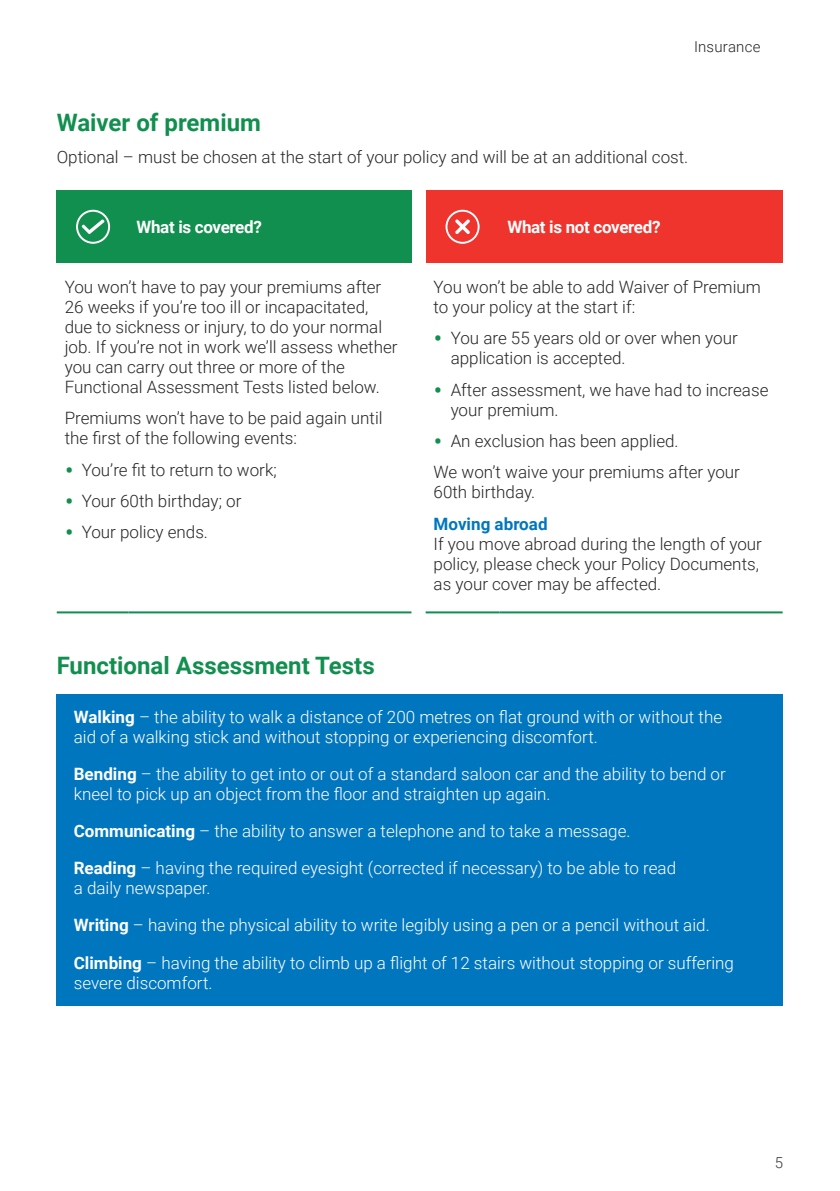
<style>
.page{position:relative;width:840px;height:1191px;background:#fff}
.page>*{position:absolute;margin:0;border:0;box-sizing:border-box;transform-origin:0 0}
.t1{font:700 24px "Roboto";color:#118f4e}
.t2{font:300 17px/20px "Roboto";color:#262626}
.t3{font:300 17px/37px "Roboto";color:#fff}
.t4{font:700 17px "Roboto";letter-spacing:-.02em;color:#fff}
.t5{font:700 17px "Roboto";color:#0076bf}
.t6{font:300 15px "Roboto";letter-spacing:.01em;color:#262626}
.t7{font:300 15px "Roboto";color:#333}
.s1{font-size:28px;color:#118f4e}
.s2{font-weight:700}
</style>
<div class="page">
<div style="left:57px;top:693px;width:725px;height:312px;background:#0076bf"></div>
<hr style="left:425px;top:611px;width:74px;height:2px;background:#118f4e">
<hr style="left:499px;top:611px;width:283px;height:2px;background:#118f4e">
<hr style="left:57px;top:611px;width:71px;height:2px;background:#118f4e">
<hr style="left:128px;top:611px;width:283px;height:2px;background:#118f4e">
<div style="left:57px;top:190px;width:355px;height:73px;background:#118f4e"></div>
<svg style="left:82px;top:219px;width:22px;height:15px"></svg>
<div style="left:76px;top:210px;width:34px;height:34px;border:2px solid #fff;border-radius:50%"></div>
<div style="left:426px;top:190px;width:356px;height:73px;background:#ee342d"></div>
<svg style="left:455px;top:219px;width:14px;height:15px"></svg>
<div style="left:445px;top:210px;width:34px;height:34px;border:2px solid #fff;border-radius:50%"></div>
<p class="t6" style="left:693px;top:36px;width:68px">Insurance</p>
<h4 class="t1" style="left:57px;top:106px;width:206px">Waiver of premium</h4>
<p class="t2" style="left:57px;top:146px;width:632px">Optional – must be chosen at the start of your policy and will be at an additional cost.</p>
<p class="t4" style="left:136px;top:215px;width:127px">What is covered?</p>
<p class="t4" style="left:507px;top:215px;width:154px">What is not covered?</p>
<p class="t2" style="left:65px;top:276px;width:334px">You won’t have to pay your premiums after 26 weeks if you’re too ill or incapacitated, due to sickness or injury, to do your normal job. If you’re not in work we’ll assess whether you can carry out three or more of the Functional Assessment Tests listed below.</p>
<p class="t2" style="left:65px;top:407px;width:319px">Premiums won’t have to be paid again until the first of the following events:</p>
<p class="t2" style="left:65px;top:459px;width:213px"><span class="s1">•</span> You’re fit to return to work;</p>
<p class="t2" style="left:65px;top:490px;width:178px"><span class="s1">•</span> Your 60th birthday; or</p>
<p class="t2" style="left:65px;top:522px;width:145px"><span class="s1">•</span> Your policy ends.</p>
<p class="t2" style="left:433px;top:276px;width:328px">You won’t be able to add Waiver of Premium to your policy at the start if:</p>
<p class="t2" style="left:433px;top:327px;width:305px"><span class="s1">•</span> You are 55 years old or over when your</p>
<p class="t2" style="left:450px;top:347px;width:176px">application is accepted.</p>
<p class="t2" style="left:450px;top:379px;width:319px;text-indent:-17px"><span class="s1">•</span> After assessment, we have had to increase your premium.</p>
<p class="t2" style="left:433px;top:430px;width:246px"><span class="s1">•</span> An exclusion has been applied.</p>
<p class="t2" style="left:433px;top:462px;width:308px">We won’t waive your premiums after your<br>60th birthday.</p>
<p class="t5" style="left:433px;top:512px;width:115px">Moving abroad</p>
<p class="t2" style="left:433px;top:533px;width:329px">If you move abroad during the length of your policy, please check your Policy Documents, as your cover may be affected.</p>
<h4 class="t1" style="left:57px;top:648px;width:319px">Functional Assessment Tests</h4>
<p class="t3" style="left:74px;top:698px;width:649px"><span class="s2">Walking</span> – the ability to walk a distance of 200 metres on flat ground with or without the</p>
<p class="t3" style="left:74px;top:718px;width:653px">aid of a walking stick and without stopping or experiencing discomfort.<br><span class="s2">Bending</span> – the ability to get into or out of a standard saloon car and the ability to bend or</p>
<p class="t3" style="left:74px;top:775px;width:478px">kneel to pick up an object from the floor and straighten up again.</p>
<p class="t3" style="left:74px;top:812px;width:603px"><span class="s2">Communicating</span> – the ability to answer a telephone and to take a message.<br><span class="s2">Reading</span> – having the required eyesight (corrected if necessary) to be able to read</p>
<p class="t3" style="left:74px;top:869px;width:138px">a daily newspaper.</p>
<p class="t3" style="left:74px;top:906px;width:637px"><span class="s2">Writing</span> – having the physical ability to write legibly using a pen or a pencil without aid.</p>
<p class="t3" style="left:74px;top:951px;width:661px;line-height:20px"><span class="s2">Climbing</span> – having the ability to climb up a flight of 12 stairs without stopping or suffering severe discomfort.</p>
<p class="t7" style="left:774px;top:1152px;width:10px">5</p>
</div>
